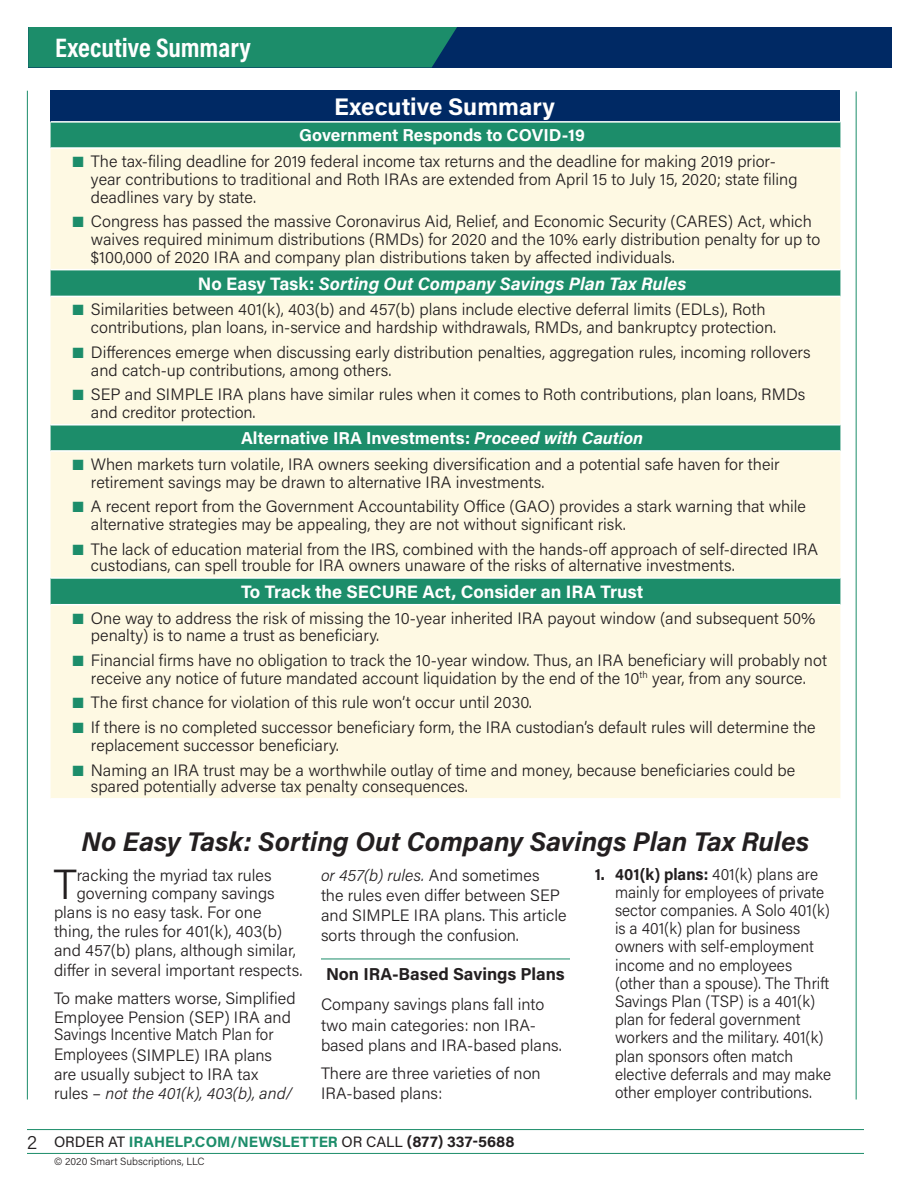
<style>
.page{position:relative;width:918px;height:1188px;background:#fff}
.page>*{position:absolute;margin:0;border:0;box-sizing:border-box;transform-origin:0 0}
.Dropcase_body{font:300 42px "Acumin Pro";color:#231f20}
.Headline{font:italic 700 27px "Acumin Pro";color:#231f20}
.Top_Header_Right{font:700 27px "Acumin Pro Cond";color:#fff}
.Headline-2{font:700 24px "Acumin Pro";color:#fff}
.SummarySubhead{font:italic 700 18px "Acumin Pro";color:#fff}
.SummarySubhead-2{font:700 18px "Acumin Pro";color:#fff}
.SummarySubhead-3{font:700 17.25px "Acumin Pro";color:#fff}
.Subhead{font:700 17.25px "Acumin Pro";color:#231f20}
.SummaryRulingsCopy{font:300 16.5px/17.9px "Acumin Pro";color:#231f20}
.Body{font:300 16.5px/20.1px "Acumin Pro";color:#231f20}
.SummaryRulingsCopy-2{font:300 16.5px/18.1px "Acumin Pro";color:#231f20;scale:.95 1}
.Dropcase_body-2{font:300 16.5px "Acumin Pro";color:#231f20}
.Body-2{font:300 16.5px/20.7px "Acumin Pro";color:#231f20;scale:.95 1}
.t1{font:700 15px "Acumin Pro";color:#1c8d6a}
.t2{font:300 10.5px "Acumin Pro";color:#231f20}
.s1{color:#1c8d6a}
.s2{font-style:normal}
.s3{font-style:italic}
.s4{font-weight:300;font-size:19.5px;color:#231f20}
.s5{font-weight:400;color:#231f20}
.s6{color:#231f20}
.s7{font-weight:700}
</style>
<div class="page">
<hr style="left:27px;top:91px;width:1px;height:1009px;background:#1c8d6a">
<hr style="left:856px;top:92px;width:1px;height:1008px;background:#1c8d6a">
<div style="left:28px;top:27px;width:864px;height:41px;background:#002964"></div>
<div style="left:28px;top:27px;width:429px;height:41px;background:#1c8d6a"></div>
<hr style="left:27px;top:1153px;width:837px;height:1px;background:#1c8d6a">
<hr style="left:27px;top:1129px;width:837px;height:1px;background:#1c8d6a">
<div style="left:51px;top:91px;width:789px;height:31px;background:#002964"></div>
<div style="left:51px;top:123px;width:789px;height:24px;background:#1c8d6a"></div>
<svg style="left:51px;top:149px;width:789px;height:649px;background:#e3ecd5"></svg>
<hr style="left:51px;top:121px;width:789px;height:2px;background:#fff">
<hr style="left:51px;top:269px;width:789px;height:1px;background:#fff">
<hr style="left:51px;top:296px;width:789px;height:1px;background:#fff">
<hr style="left:51px;top:424px;width:789px;height:2px;background:#fff">
<hr style="left:51px;top:450px;width:789px;height:2px;background:#fff">
<hr style="left:51px;top:577px;width:789px;height:2px;background:#fff">
<hr style="left:51px;top:604px;width:789px;height:1px;background:#fff">
<hr style="left:321px;top:959px;width:249px;height:1px;background:#1c8d6a">
<p class="Top_Header_Right" style="left:55px;top:29px;width:197px">Executive Summary</p>
<p class="Headline-2" style="left:334px;top:90px;width:222px">Executive Summary</p>
<p class="SummarySubhead-3" style="left:299px;top:123px;width:287px">Government Responds to COVID-19</p>
<p class="SummaryRulingsCopy" style="left:91px;top:152px;width:708px;text-indent:-20px"><span class="s1">■</span> The tax-filing deadline for 2019 federal income tax returns and the deadline for making 2019 prior&shy;year contributions to traditional and Roth IRAs are extended from April 15 to July 15, 2020; state filing deadlines vary by state.</p>
<p class="SummaryRulingsCopy" style="left:91px;top:212px;width:731px;text-indent:-20px"><span class="s1">■</span> Congress has passed the massive Coronavirus Aid, Relief, and Economic Security (CARES) Act, which waives required minimum distributions (RMDs) for 2020 and the 10% early distribution penalty for up to $100,000 of 2020 IRA and company plan distributions taken by affected individuals.</p>
<p class="SummarySubhead" style="left:198px;top:271px;width:490px"><span class="s2">No Easy Task:</span> Sorting Out Company Savings Plan Tax Rules</p>
<p class="SummaryRulingsCopy" style="left:91px;top:300px;width:687px;text-indent:-20px"><span class="s1">■</span> Similarities between 401(k), 403(b) and 457(b) plans include elective deferral limits (EDLs), Roth contributions, plan loans, in-service and hardship withdrawals, RMDs, and bankruptcy protection.</p>
<p class="SummaryRulingsCopy" style="left:91px;top:342px;width:721px;text-indent:-20px"><span class="s1">■</span> Differences emerge when discussing early distribution penalties, aggregation rules, incoming rollovers and catch-up contributions, among others.</p>
<p class="SummaryRulingsCopy" style="left:91px;top:385px;width:716px;text-indent:-20px"><span class="s1">■</span> SEP and SIMPLE IRA plans have similar rules when it comes to Roth contributions, plan loans, RMDs and creditor protection.</p>
<p class="SummarySubhead-3" style="left:241px;top:426px;width:404px">Alternative IRA Investments: <span class="s3">Proceed with Caution</span></p>
<p class="SummaryRulingsCopy" style="left:91px;top:455px;width:690px;text-indent:-20px"><span class="s1">■</span> When markets turn volatile, IRA owners seeking diversification and a potential safe haven for their retirement savings may be drawn to alternative IRA investments.</p>
<p class="SummaryRulingsCopy" style="left:91px;top:497px;width:717px;text-indent:-20px"><span class="s1">■</span> A recent report from the Government Accountability Office (GAO) provides a stark warning that while alternative strategies may be appealing, they are not without significant risk.</p>
<p class="SummaryRulingsCopy" style="left:91px;top:540px;width:729px;line-height:16.5px;text-indent:-20px"><span class="s1">■</span> The lack of education material from the IRS, combined with the hands-off approach of self-directed IRA custodians, can spell trouble for IRA owners unaware of the risks of alternative investments.</p>
<p class="SummarySubhead-2" style="left:241px;top:579px;width:404px">To Track the SECURE Act, Consider an IRA Trust</p>
<p class="SummaryRulingsCopy" style="left:91px;top:608px;width:726px;text-indent:-20px"><span class="s1">■</span> One way to address the risk of missing the 10-year inherited IRA payout window (and subsequent 50% penalty) is to name a trust as beneficiary.</p>
<p class="SummaryRulingsCopy" style="left:71px;top:651px;width:758px;text-align:center"><span class="s1">■</span> Financial firms have no obligation to track the 10-year window. Thus, an IRA beneficiary will probably not receive any notice of future mandated account liquidation by the end of the 10<sup>th</sup> year, from any source.</p>
<p class="SummaryRulingsCopy" style="left:71px;top:693px;width:463px"><span class="s1">■</span> The first chance for violation of this rule won’t occur until 2030.</p>
<p class="SummaryRulingsCopy" style="left:91px;top:718px;width:726px;text-indent:-20px"><span class="s1">■</span> If there is no completed successor beneficiary form, the IRA custodian’s default rules will determine the replacement successor beneficiary.</p>
<p class="SummaryRulingsCopy" style="left:91px;top:761px;width:706px;line-height:16.5px;text-indent:-20px"><span class="s1">■</span> Naming an IRA trust may be a worthwhile outlay of time and money, because beneficiaries could be spared potentially adverse tax penalty consequences.</p>
<p class="Headline" style="left:82px;top:822px;width:729px">No Easy Task: Sorting Out Company Savings Plan Tax Rules</p>
<p class="Dropcase_body" style="left:54px;top:855px;width:25px">T</p>
<p class="Dropcase_body-2" style="left:77px;top:864px;width:196px">racking the myriad tax rules</p>
<p class="Dropcase_body-2" style="left:77px;top:882px;width:200px">governing company savings</p>
<p class="Dropcase_body-2" style="left:54px;top:901px;width:209px">plans is no easy task. For one</p>
<p class="Dropcase_body-2" style="left:54px;top:920px;width:230px">thing, the rules for 401(k), 403(b)</p>
<p class="Dropcase_body-2" style="left:54px;top:939px;width:244px">and 457(b) plans, although similar,</p>
<p class="Dropcase_body-2" style="left:54px;top:959px;width:250px">differ in several important respects.</p>
<p class="Body" style="left:54px;top:987px;width:243px;line-height:19.2px">To make matters worse, Simplified<br>Employee Pension (SEP) IRA and</p>
<p class="Body-2" style="left:54px;top:1024px;width:233px">Savings Incentive Match Plan for<br>Employees (SIMPLE) IRA plans</p>
<p class="Body" style="left:54px;top:1064px;width:240px;line-height:19.2px">are usually subject to IRA tax rules – <span class="s3">not the 401(k), 403(b), and/</span></p>
<p class="Body" style="left:321px;top:865px;width:247px"><span class="s3">or 457(b) rules.</span> And sometimes<br>the rules even differ between SEP and SIMPLE IRA plans. This article sorts through the confusion.</p>
<p class="Subhead" style="left:326px;top:961px;width:240px">Non IRA-Based Savings Plans</p>
<p class="Body" style="left:321px;top:994px;width:242px">Company savings plans fall into two main categories: non IRA&shy;based plans and IRA-based plans.</p>
<p class="Body" style="left:321px;top:1063px;width:221px">There are three varieties of non<br>IRA-based plans:</p>
<p class="t1" style="left:27px;top:1131px;width:489px"><span class="s4">2</span> <span class="s5">ORDER AT</span> IRAHELP.COM/NEWSLETTER <span class="s5">OR CALL</span> <span class="s6">(877) 337-5688</span></p>
<p class="t2" style="left:54px;top:1155px;width:152px">© 2020 Smart Subscriptions, LLC</p>
<p class="SummaryRulingsCopy-2" style="left:615px;top:864px;width:229px;text-indent:-20px"><span class="s7">1. 401(k) plans:</span> 401(k) plans are mainly for employees of private sector companies. A Solo 401(k) is a 401(k) plan for business owners with self-employment income and no employees (other than a spouse). The Thrift<br>Savings Plan (TSP) is a 401(k) plan for federal government workers and the military. 401(k) plan sponsors often match elective deferrals and may make other employer contributions.</p>
</div>
